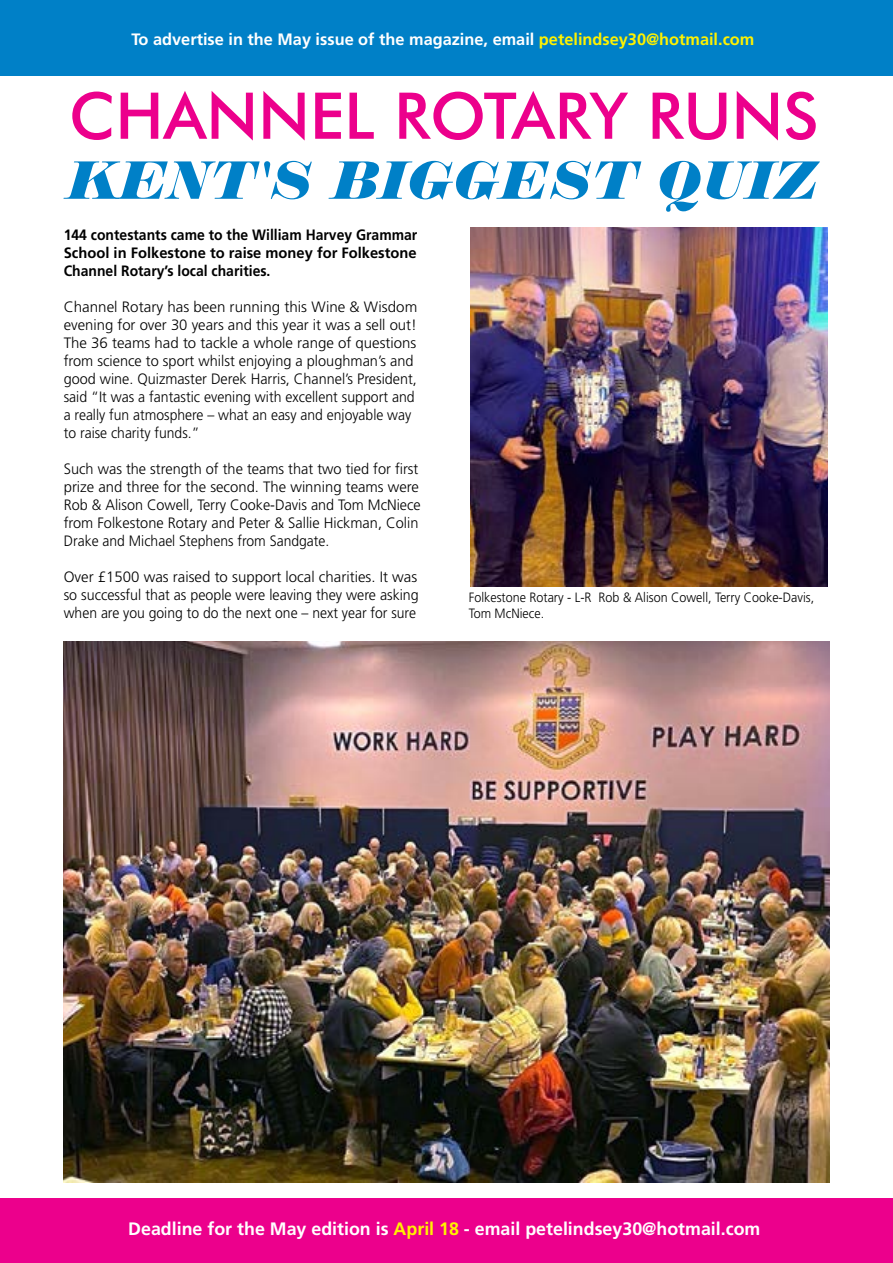
<style>
.page{position:relative;width:893px;height:1263px;background:#fff}
.page>*{position:absolute;margin:0;border:0;box-sizing:border-box;transform-origin:0 0}
.t1{font:500 64.5px "Futura BT";color:#ec008c}
.t2{font:italic 52.5px "Normande BT";color:#0080c7}
.t3{font:700 18px "Frutiger LT Std";color:#fff}
.t4{font:700 16.5px "Frutiger LT Std";color:#fff}
.t5{font:300 15px/18px "Frutiger LT Std";color:#000}
.t6{font:700 15px/18px "Frutiger LT Std";color:#000;text-align:justify;scale:.93 1}
.t7{font:300 13.5px/16.2px "Frutiger LT Std";color:#000;scale:.93 1}
.s1{color:#fff200}
</style>
<div class="page">
<div style="left:0;top:1199px;width:893px;height:64px;background:#ec008c"></div>
<div style="left:0;top:0;width:893px;height:75px;background:#0080c7"></div>
<img style="left:470px;top:227px;width:358px;height:360px">
<img style="left:64px;top:641px;width:765px;height:541px">
<p class="t4" style="left:131px;top:30px;width:625px">To advertise in the May issue of the magazine, email <span class="s1">petelindsey30@hotmail.com</span></p>
<h1 class="t1" style="left:69px;top:77px;width:751px">CHANNEL ROTARY RUNS</h1>
<h2 class="t2" style="left:68px;top:148px;width:753px">KENT'S BIGGEST QUIZ</h2>
<p class="t6" style="left:64px;top:226px;width:382px">144 contestants came to the William Harvey Grammar School in Folkestone to raise money for Folkestone Channel Rotary’s local charities.</p>
<p class="t5" style="left:64px;top:298px;width:355px">Channel Rotary has been running this Wine &amp; Wisdom evening for over 30 years and this year it was a sell out!<br>The 36 teams had to tackle a whole range of questions from science to sport whilst enjoying a ploughman’s and good wine. Quizmaster Derek Harris, Channel’s President, said “It was a fantastic evening with excellent support and a really fun atmosphere – what an easy and enjoyable way to raise charity funds.”</p>
<p class="t5" style="left:64px;top:460px;width:358px">Such was the strength of the teams that two tied for first prize and three for the second. The winning teams were Rob &amp; Alison Cowell, Terry Cooke-Davis and Tom McNiece from Folkestone Rotary and Peter &amp; Sallie Hickman, Colin Drake and Michael Stephens from Sandgate.</p>
<p class="t5" style="left:64px;top:568px;width:357px;text-align:justify">Over £1500 was raised to support local charities. It was so successful that as people were leaving they were asking when are you going to do the next one – next year for sure</p>
<p class="t7" style="left:469px;top:590px;width:373px">Folkestone Rotary - L-R Rob &amp; Alison Cowell, Terry Cooke-Davis,<br>Tom McNiece.</p>
<p class="t3" style="left:128px;top:1218px;width:634px">Deadline for the May edition is <span class="s1">April 18</span> - email petelindsey30@hotmail.com</p>
</div>
